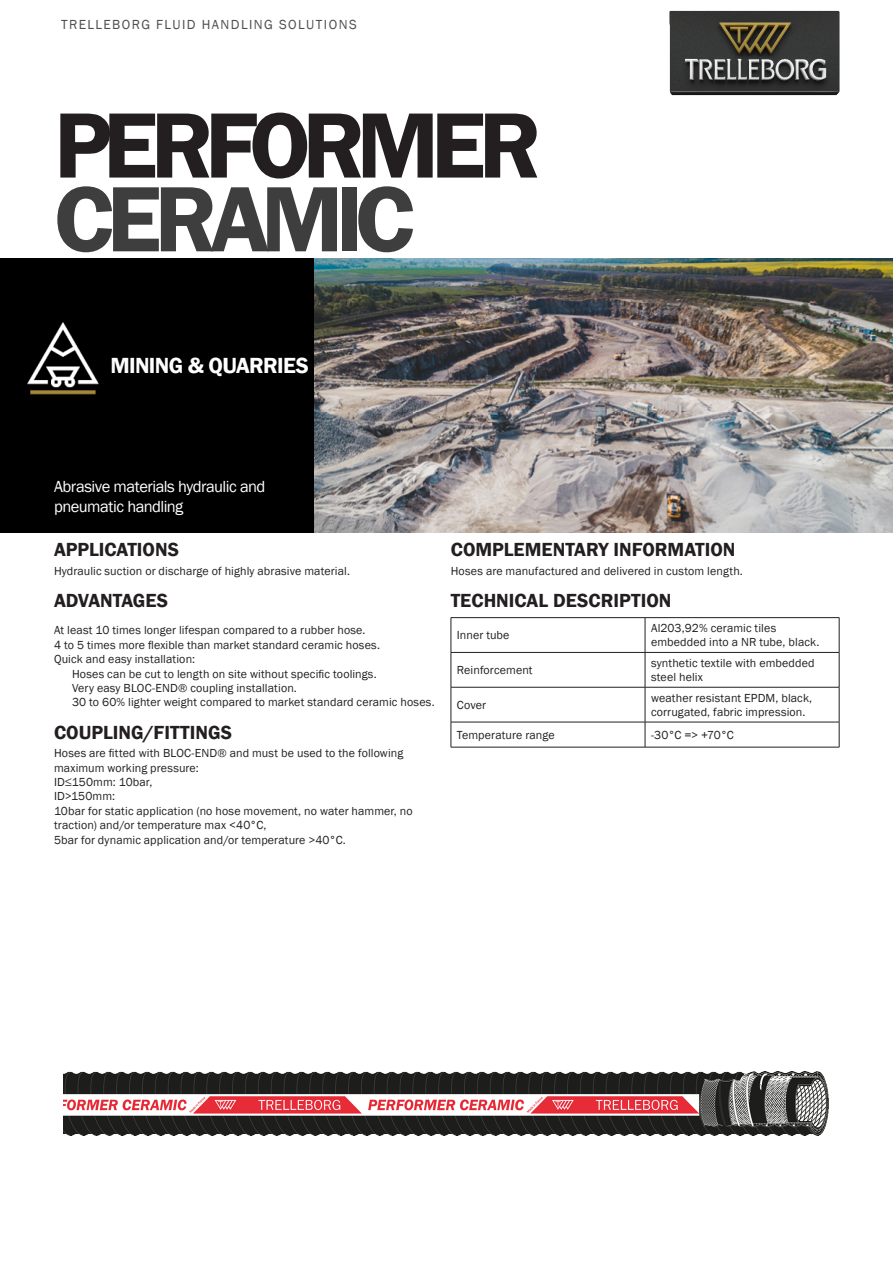
<style>
.page{position:relative;width:893px;height:1263px;background:#fff}
.page>*{position:absolute;margin:0;border:0;box-sizing:border-box;transform-origin:0 0}
._002_PRODUCT_NAME_1{font:600 96px "Franklin Gothic";letter-spacing:-.09em;color:#231f20}
._002_PRODUCT_NAME_1-2{font:600 96px "Franklin Gothic";letter-spacing:-.08em;color:#3e3e3f}
._004_MARKET_SEGMENT{font:600 22.5px "Franklin Gothic";letter-spacing:-.025em;color:#fff}
.Title_Bold{font:600 19.5px "Franklin Gothic";color:#231f20}
._005_APPLICATION{font:16.5px/19.8px "Franklin Gothic";letter-spacing:-.03em;color:#fff}
.t1{font:13.5px "Franklin Gothic";letter-spacing:.105em;color:#231f20}
.Text_8_PT{font:12px/14.4px "Franklin Gothic";letter-spacing:.01em;color:#231f20}
._006_TITRE{font:12px "Franklin Gothic";letter-spacing:.01em;color:#231f20}
.TableBody{font:12px/14.4px "Franklin Gothic";letter-spacing:.01em;color:#231f20}
</style>
<div class="page">
<img style="left:669px;top:10px;width:171px;height:86px">
<div style="left:0;top:258px;width:315px;height:275px;background:#000"></div>
<img style="left:315px;top:258px;width:578px;height:275px">
<hr style="left:451px;top:617px;width:194px;height:1px;background:#231f20">
<hr style="left:451px;top:618px;width:1px;height:34px;background:#231f20">
<hr style="left:645px;top:617px;width:194px;height:1px;background:#231f20">
<hr style="left:645px;top:618px;width:1px;height:34px;background:#231f20">
<hr style="left:839px;top:618px;width:1px;height:34px;background:#231f20">
<hr style="left:451px;top:652px;width:194px;height:1px;background:#231f20">
<hr style="left:451px;top:653px;width:1px;height:34px;background:#231f20">
<hr style="left:645px;top:652px;width:194px;height:1px;background:#231f20">
<hr style="left:645px;top:653px;width:1px;height:34px;background:#231f20">
<hr style="left:839px;top:653px;width:1px;height:34px;background:#231f20">
<hr style="left:451px;top:687px;width:194px;height:1px;background:#231f20">
<hr style="left:451px;top:687px;width:1px;height:35px;background:#231f20">
<hr style="left:645px;top:687px;width:194px;height:1px;background:#231f20">
<hr style="left:645px;top:687px;width:1px;height:35px;background:#231f20">
<hr style="left:839px;top:687px;width:1px;height:35px;background:#231f20">
<hr style="left:451px;top:722px;width:194px;height:1px;background:#231f20">
<svg style="left:451px;top:722px;width:1px;height:25px"></svg>
<hr style="left:645px;top:722px;width:194px;height:1px;background:#231f20">
<svg style="left:645px;top:722px;width:1px;height:25px"></svg>
<svg style="left:839px;top:722px;width:1px;height:25px"></svg>
<hr style="left:451px;top:747px;width:194px;height:1px;background:#231f20">
<hr style="left:645px;top:747px;width:194px;height:1px;background:#231f20">
<img style="left:64px;top:1072px;width:765px;height:64px">
<p class="t1" style="left:61px;top:16px;width:297px">TRELLEBORG FLUID HANDLING SOLUTIONS</p>
<p class="_002_PRODUCT_NAME_1" style="left:54px;top:86px;width:489px">PERFORMER</p>
<p class="_002_PRODUCT_NAME_1-2" style="left:54px;top:160px;width:363px">CERAMIC</p>
<p class="_004_MARKET_SEGMENT" style="left:110px;top:351px;width:200px">MINING &amp; QUARRIES</p>
<p class="_005_APPLICATION" style="left:54px;top:477px;width:213px">Abrasive materials hydraulic and pneumatic handling</p>
<p class="Title_Bold" style="left:54px;top:538px;width:127px">APPLICATIONS</p>
<p class="Text_8_PT" style="left:54px;top:564px;width:297px">Hydraulic suction or discharge of highly abrasive material.</p>
<p class="Title_Bold" style="left:54px;top:589px;width:116px">ADVANTAGES</p>
<p class="_006_TITRE" style="left:54px;top:623px;width:313px">At least 10 times longer lifespan compared to a rubber hose.</p>
<p class="_006_TITRE" style="left:54px;top:637px;width:328px">4 to 5 times more flexible than market standard ceramic hoses.</p>
<p class="_006_TITRE" style="left:54px;top:652px;width:143px">Quick and easy installation:</p>
<p class="_006_TITRE" style="left:72px;top:666px;width:306px">Hoses can be cut to length on site without specific toolings.</p>
<p class="_006_TITRE" style="left:72px;top:680px;width:226px">Very easy BLOC-END® coupling installation.</p>
<p class="_006_TITRE" style="left:72px;top:695px;width:364px">30 to 60% lighter weight compared to market standard ceramic hoses.</p>
<p class="Title_Bold" style="left:54px;top:720px;width:180px">COUPLING/FITTINGS</p>
<p class="Text_8_PT" style="left:54px;top:746px;width:360px">Hoses are fitted with BLOC-END® and must be used to the following maximum working pressure:<br>ID≤150mm: 10bar,<br>ID&gt;150mm:<br>10bar for static application (no hose movement, no water hammer, no traction) and/or temperature max &lt;40°C,<br>5bar for dynamic application and/or temperature &gt;40°C.</p>
<p class="Title_Bold" style="left:451px;top:538px;width:286px">COMPLEMENTARY INFORMATION</p>
<p class="Text_8_PT" style="left:451px;top:564px;width:294px">Hoses are manufactured and delivered in custom length.</p>
<p class="Title_Bold" style="left:451px;top:589px;width:222px">TECHNICAL DESCRIPTION</p>
<p class="TableBody" style="left:457px;top:628px;width:54px">Inner tube</p>
<p class="TableBody" style="left:651px;top:621px;width:170px">Al203,92% ceramic tiles embedded into a NR tube, black.</p>
<p class="TableBody" style="left:457px;top:663px;width:77px">Reinforcement</p>
<p class="TableBody" style="left:651px;top:656px;width:165px">synthetic textile with embedded steel helix</p>
<p class="TableBody" style="left:457px;top:698px;width:31px">Cover</p>
<p class="TableBody" style="left:651px;top:691px;width:163px">weather resistant EPDM, black, corrugated, fabric impression.</p>
<p class="TableBody" style="left:457px;top:728px;width:99px">Temperature range</p>
<p class="TableBody" style="left:651px;top:728px;width:84px">-30°C =&gt; +70°C</p>
</div>
